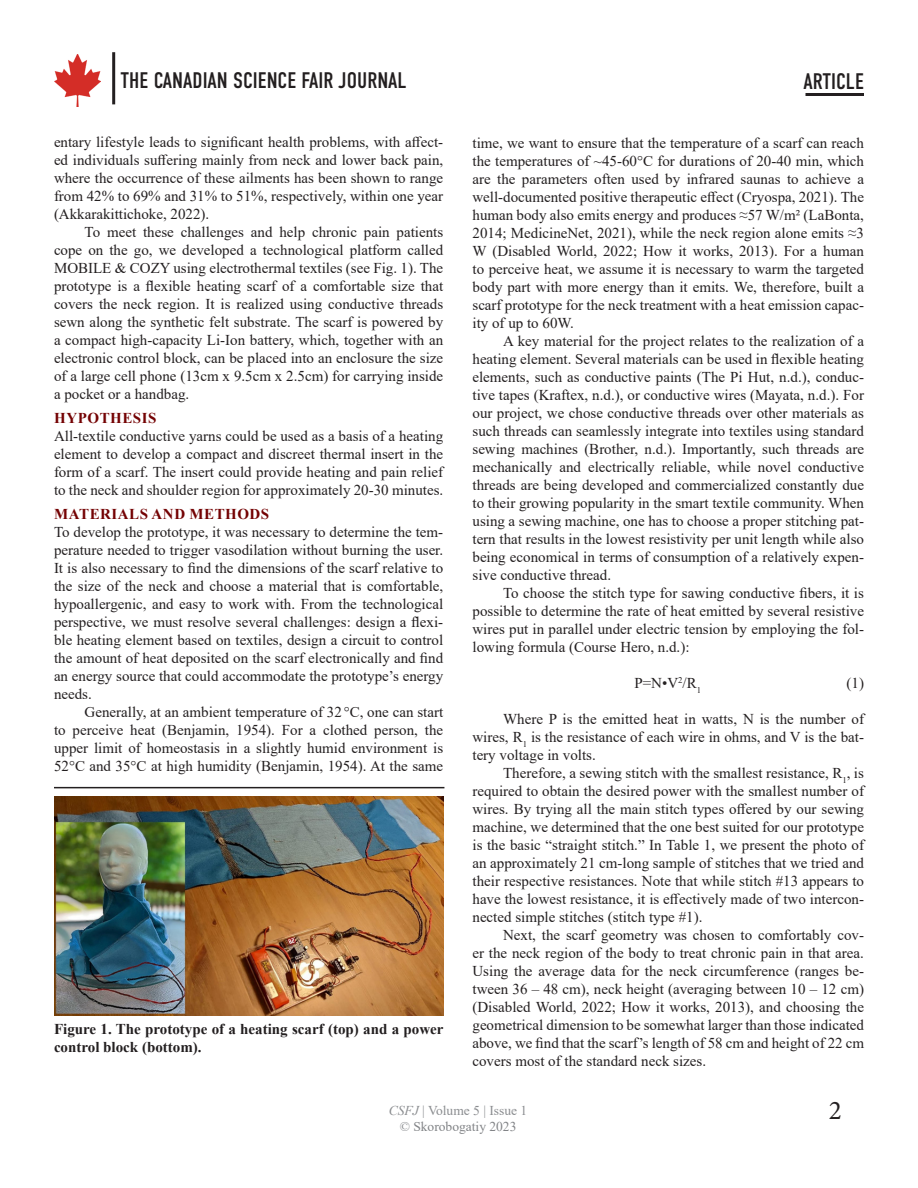
<style>
.page{position:relative;width:918px;height:1188px;background:#fff}
.page>*{position:absolute;margin:0;border:0;box-sizing:border-box;transform-origin:0 0}
.t1{font:27px "Minion Pro";color:#231f20}
.t2{font:22.5px "DIN Condensed";color:#231f20}
.BodyTextINDENT{font:15px/18px "Times New Roman";color:#231f20;text-align:justify}
.Body_Text{font:15px/18px "Times New Roman";color:#231f20;text-align:justify}
.Captions{font:700 15px/18px "Times New Roman";color:#231f20}
.t3{font:700 15px "Times New Roman";letter-spacing:.035em;color:#740304}
.t4{font:13.5px/16.2px "Times New Roman";color:#8b8d90;text-align:center}
.s1{font-style:italic}
.s2{color:#828487}
</style>
<div class="page">
<img style="left:54px;top:54px;width:47px;height:52px">
<hr style="left:112px;top:52px;width:3px;height:52px;background:#231f20">
<hr style="left:806px;top:93px;width:58px;height:3px;background:#231f20">
<img style="left:55px;top:797px;width:389px;height:218px">
<hr style="left:54px;top:787px;width:390px;height:1px;background:#231f20">
<h2 class="t2" style="left:121px;top:68px;width:288px">THE CANADIAN SCIENCE FAIR JOURNAL</h2>
<h2 class="t2" style="left:803px;top:69px;width:62px">ARTICLE</h2>
<p class="BodyTextINDENT" style="left:54px;top:133px;width:391px">entary lifestyle leads to significant health problems, with affect&shy;ed individuals suffering mainly from neck and lower back pain, where the occurrence of these ailments has been shown to range from 42% to 69% and 31% to 51%, respectively, within one year (Akkarakittichoke, 2022).</p>
<p class="BodyTextINDENT" style="left:54px;top:223px;width:391px;text-indent:31px">To meet these challenges and help chronic pain patients cope on the go, we developed a technological platform called MOBILE &amp; COZY using electrothermal textiles (see Fig. 1). The prototype is a flexible heating scarf of a comfortable size that covers the neck region. It is realized using conductive threads sewn along the synthetic felt substrate. The scarf is powered by a compact high-capacity Li-Ion battery, which, together with an electronic control block, can be placed into an enclosure the size of a large cell phone (13cm x 9.5cm x 2.5cm) for carrying inside a pocket or a handbag.</p>
<p class="t3" style="left:54px;top:407px;width:104px">HYPOTHESIS</p>
<p class="Body_Text" style="left:54px;top:427px;width:391px">All-textile conductive yarns could be used as a basis of a heating element to develop a compact and discreet thermal insert in the form of a scarf. The insert could provide heating and pain relief to the neck and shoulder region for approximately 20-30 minutes.</p>
<p class="t3" style="left:54px;top:503px;width:217px">MATERIALS AND METHODS</p>
<p class="Body_Text" style="left:54px;top:523px;width:391px">To develop the prototype, it was necessary to determine the tem&shy;perature needed to trigger vasodilation without burning the user.<br>It is also necessary to find the dimensions of the scarf relative to the size of the neck and choose a material that is comfortable, hypoallergenic, and easy to work with. From the technological perspective, we must resolve several challenges: design a flexi&shy;ble heating element based on textiles, design a circuit to control the amount of heat deposited on the scarf electronically and find an energy source that could accommodate the prototype’s energy needs.</p>
<p class="BodyTextINDENT" style="left:54px;top:703px;width:391px;text-indent:31px">Generally, at an ambient temperature of 32 °C, one can start to perceive heat (Benjamin, 1954). For a clothed person, the upper limit of homeostasis in a slightly humid environment is 52°C and 35°C at high humidity (Benjamin, 1954). At the same</p>
<p class="Captions" style="left:54px;top:1019px;width:391px">Figure 1. The prototype of a heating scarf (top) and a power control block (bottom).</p>
<p class="BodyTextINDENT" style="left:472px;top:133px;width:393px">time, we want to ensure that the temperature of a scarf can reach the temperatures of ~45-60°C for durations of 20-40 min, which are the parameters often used by infrared saunas to achieve a well-documented positive therapeutic effect (Cryospa, 2021). The human body also emits energy and produces ≈57 W/m² (LaBonta, 2014; MedicineNet, 2021), while the neck region alone emits ≈3<br>W (Disabled World, 2022; How it works, 2013). For a human to perceive heat, we assume it is necessary to warm the targeted body part with more energy than it emits. We, therefore, built a scarf prototype for the neck treatment with a heat emission capac&shy;ity of up to 60W.</p>
<p class="BodyTextINDENT" style="left:472px;top:331px;width:393px;text-indent:31px">A key material for the project relates to the realization of a heating element. Several materials can be used in flexible heating elements, such as conductive paints (The Pi Hut, n.d.), conduc&shy;tive tapes (Kraftex, n.d.), or conductive wires (Mayata, n.d.). For our project, we chose conductive threads over other materials as such threads can seamlessly integrate into textiles using standard sewing machines (Brother, n.d.). Importantly, such threads are mechanically and electrically reliable, while novel conductive threads are being developed and commercialized constantly due to their growing popularity in the smart textile community. When using a sewing machine, one has to choose a proper stitching pat&shy;tern that results in the lowest resistivity per unit length while also being economical in terms of consumption of a relatively expen&shy;sive conductive thread.</p>
<p class="BodyTextINDENT" style="left:472px;top:583px;width:393px;text-indent:31px">To choose the stitch type for sawing conductive fibers, it is possible to determine the rate of heat emitted by several resistive wires put in parallel under electric tension by employing the fol&shy;lowing formula (Course Hero, n.d.):</p>
<p class="Body_Text" style="left:634px;top:673px;width:68px">P=N•V<sup>2</sup>/R<sub>1</sub></p>
<p class="Body_Text" style="left:847px;top:673px;width:19px">(1)</p>
<p class="BodyTextINDENT" style="left:472px;top:709px;width:393px;text-indent:31px">Where P is the emitted heat in watts, N is the number of wires, R<sub>1</sub> is the resistance of each wire in ohms, and V is the bat&shy;tery voltage in volts.</p>
<p class="BodyTextINDENT" style="left:472px;top:763px;width:393px;text-indent:31px">Therefore, a sewing stitch with the smallest resistance, R<sub>1</sub>, is required to obtain the desired power with the smallest number of wires. By trying all the main stitch types offered by our sewing machine, we determined that the one best suited for our prototype is the basic “straight stitch.” In Table 1, we present the photo of an approximately 21 cm-long sample of stitches that we tried and their respective resistances. Note that while stitch #13 appears to have the lowest resistance, it is effectively made of two intercon&shy;nected simple stitches (stitch type #1).</p>
<p class="BodyTextINDENT" style="left:472px;top:925px;width:393px;text-indent:31px">Next, the scarf geometry was chosen to comfortably cov&shy;er the neck region of the body to treat chronic pain in that area.<br>Using the average data for the neck circumference (ranges be&shy;tween 36 – 48 cm), neck height (averaging between 10 – 12 cm) (Disabled World, 2022; How it works, 2013), and choosing the geometrical dimension to be somewhat larger than those indicated above, we find that the scarf’s length of 58 cm and height of 22 cm covers most of the standard neck sizes.</p>
<p class="t4" style="left:389px;top:1102px;width:140px"><span class="s1">CSFJ</span> | Volume 5 | Issue 1 © <span class="s2">Skorobogatiy 2023</span></p>
<h1 class="t1" style="left:829px;top:1092px;width:14px">2</h1>
</div>
